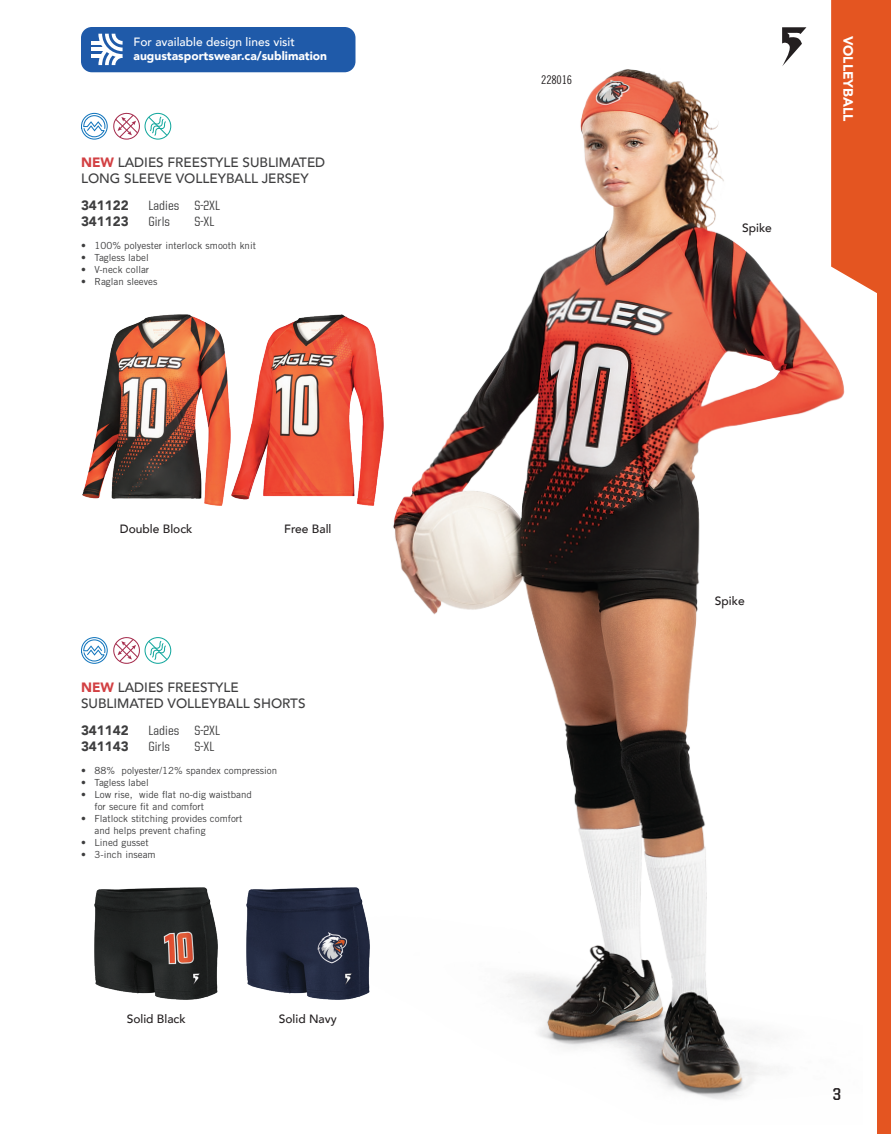
<style>
.page{position:relative;width:891px;height:1134px;background:#fff}
.page>*{position:absolute;margin:0;border:0;box-sizing:border-box;transform-origin:0 0}
.t1{font:700 17.25px "United Sans Semi Cond";color:#231f20}
.t2{font:500 13.5px/16.2px "Avenir";color:#3e3e3f}
._01b-Style__Small{font:500 13.5px "United Sans Semi Cond";color:#3e3e3f}
._01b-Style__Small-2{font:900 13.5px "Avenir";color:#3e3e3f}
.t3{font:900 13.5px "Avenir";color:#fff}
.t4{font:900 12px/14.4px "Avenir";color:#fff}
.t5{font:500 12px "Avenir";color:#231f20}
.t6{font:12px "Trade Gothic LT Std Cn 18";letter-spacing:-.02em;color:#231f20}
.t7{font:9.75px/12px "Trade Gothic LT Std";color:#3e3e3f}
.s1{font-weight:500}
.s2{font-weight:900;color:#d24043}
</style>
<div class="page">
<img style="left:393px;top:69px;width:452px;height:1031px">
<svg style="left:782px;top:27px;width:24px;height:39px"></svg>
<div style="left:81px;top:27px;width:274px;height:45px;background:#1f5aa9;border-radius:11px"></div>
<hr style="left:91px;top:41px;width:11px;height:4px;background:#fff">
<hr style="left:91px;top:48px;width:16px;height:3px;background:#fff">
<hr style="left:91px;top:54px;width:11px;height:4px;background:#fff">
<svg style="left:98px;top:34px;width:25px;height:31px"></svg>
<img style="left:82px;top:314px;width:302px;height:192px">
<svg style="left:81px;top:637px;width:90px;height:27px"></svg>
<svg style="left:81px;top:113px;width:90px;height:27px"></svg>
<img style="left:94px;top:887px;width:124px;height:113px">
<img style="left:246px;top:887px;width:124px;height:113px">
<div style="left:877px;top:0;width:14px;height:1134px;background:#e45521"></div>
<svg style="left:831px;top:0;width:46px;height:309px;background:#e66536"></svg>
<p class="t4" style="left:134px;top:34px;width:195px"><span class="s1">For available design lines visit </span>augustasportswear.ca/sublimation</p>
<p class="t2" style="left:81px;top:154px;width:246px"><span class="s2">NEW</span> LADIES FREESTYLE SUBLIMATED<br>LONG SLEEVE VOLLEYBALL JERSEY</p>
<p class="_01b-Style__Small-2" style="left:81px;top:193px;width:49px">341122</p>
<p class="_01b-Style__Small" style="left:148px;top:198px;width:73px">Ladies S-2XL</p>
<p class="_01b-Style__Small-2" style="left:81px;top:210px;width:49px">341123</p>
<p class="_01b-Style__Small" style="left:148px;top:214px;width:23px">Girls</p>
<p class="_01b-Style__Small" style="left:194px;top:214px;width:21px">S-XL</p>
<p class="t7" style="left:81px;top:239px;width:176px">• 100% polyester interlock smooth knit</p>
<p class="t7" style="left:81px;top:251px;width:69px">• Tagless label</p>
<p class="t7" style="left:81px;top:263px;width:70px">• V-neck collar</p>
<p class="t7" style="left:81px;top:275px;width:78px">• Raglan sleeves</p>
<p class="t5" style="left:120px;top:519px;width:74px">Double Block</p>
<p class="t5" style="left:284px;top:519px;width:49px">Free Ball</p>
<p class="t2" style="left:81px;top:679px;width:226px"><span class="s2">NEW</span> LADIES FREESTYLE<br>SUBLIMATED VOLLEYBALL SHORTS</p>
<p class="_01b-Style__Small-2" style="left:81px;top:718px;width:49px">341142</p>
<p class="_01b-Style__Small" style="left:148px;top:723px;width:73px">Ladies S-2XL</p>
<p class="_01b-Style__Small-2" style="left:81px;top:735px;width:49px">341143</p>
<p class="_01b-Style__Small" style="left:148px;top:740px;width:23px">Girls</p>
<p class="_01b-Style__Small" style="left:194px;top:740px;width:21px">S-XL</p>
<p class="t7" style="left:81px;top:764px;width:198px">• 88% polyester/12% spandex compression</p>
<p class="t7" style="left:81px;top:776px;width:69px">• Tagless label</p>
<p class="t7" style="left:94px;top:788px;width:159px;text-indent:-14px">• Low rise, wide flat no-dig waistband for secure fit and comfort</p>
<p class="t7" style="left:94px;top:812px;width:149px;text-indent:-14px">• Flatlock stitching provides comfort and helps prevent chafing</p>
<p class="t7" style="left:81px;top:836px;width:69px">• Lined gusset</p>
<p class="t7" style="left:81px;top:848px;width:76px">• 3-inch inseam</p>
<p class="t5" style="left:127px;top:1009px;width:60px">Solid Black</p>
<p class="t5" style="left:279px;top:1009px;width:60px">Solid Navy</p>
<p class="t6" style="left:541px;top:72px;width:32px">228016</p>
<p class="t5" style="left:742px;top:217px;width:31px">Spike</p>
<h2 class="t3" style="left:860px;top:36px;width:87px;rotate:90deg">VOLLEYBALL</h2>
<p class="t5" style="left:715px;top:591px;width:31px">Spike</p>
<h1 class="t1" style="left:833px;top:1085px;width:10px">3</h1>
</div>
